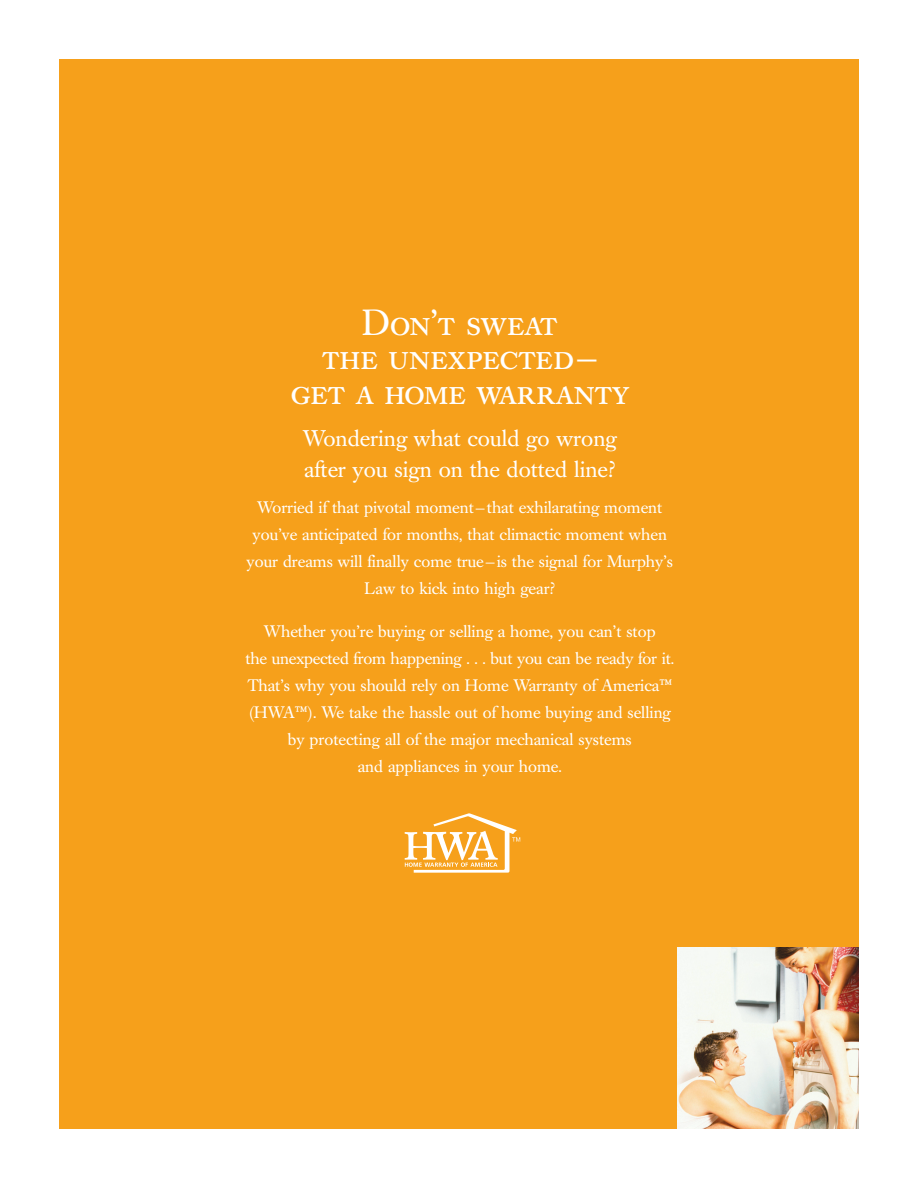
<style>
.page{position:relative;width:918px;height:1188px;background:#fff}
.page>*{position:absolute;margin:0;border:0;box-sizing:border-box;transform-origin:0 0}
.t1{font:36px/34.3px "Caslon Book BE Regular SC";color:#fff;text-align:center}
.t2{font:22.5px/31.5px "Caslon Book BE";color:#fff}
.t3{font:16.5px/27px "Caslon Book BE";color:#fff;text-align:center}
</style>
<div class="page">
<div style="left:59px;top:59px;width:800px;height:1070px;background:#f6a01b"></div>
<img style="left:678px;top:948px;width:181px;height:181px">
<svg style="left:405px;top:813px;width:115px;height:60px"></svg>
<h1 class="t1" style="left:290px;top:309px;width:340px">Don’t sweat<br>the unexpected—<br>get a home warranty</h1>
<h2 class="t2" style="left:303px;top:425px;width:316px">Wondering what could go wrong after you sign on the dotted line?</h2>
<p class="t3" style="left:247px;top:496px;width:428px">Worried if that pivotal moment—that exhilarating moment you’ve anticipated for months, that climactic moment when your dreams will finally come true—is the signal for Murphy’s Law to kick into high gear?</p>
<p class="t3" style="left:246px;top:620px;width:430px">Whether you’re buying or selling a home, you can’t stop<br>the unexpected from happening . . . but you can be ready for it.<br>That’s why you should rely on Home Warranty of America™ (HWA™). We take the hassle out of home buying and selling by protecting all of the major mechanical systems<br>and appliances in your home.</p>
</div>
